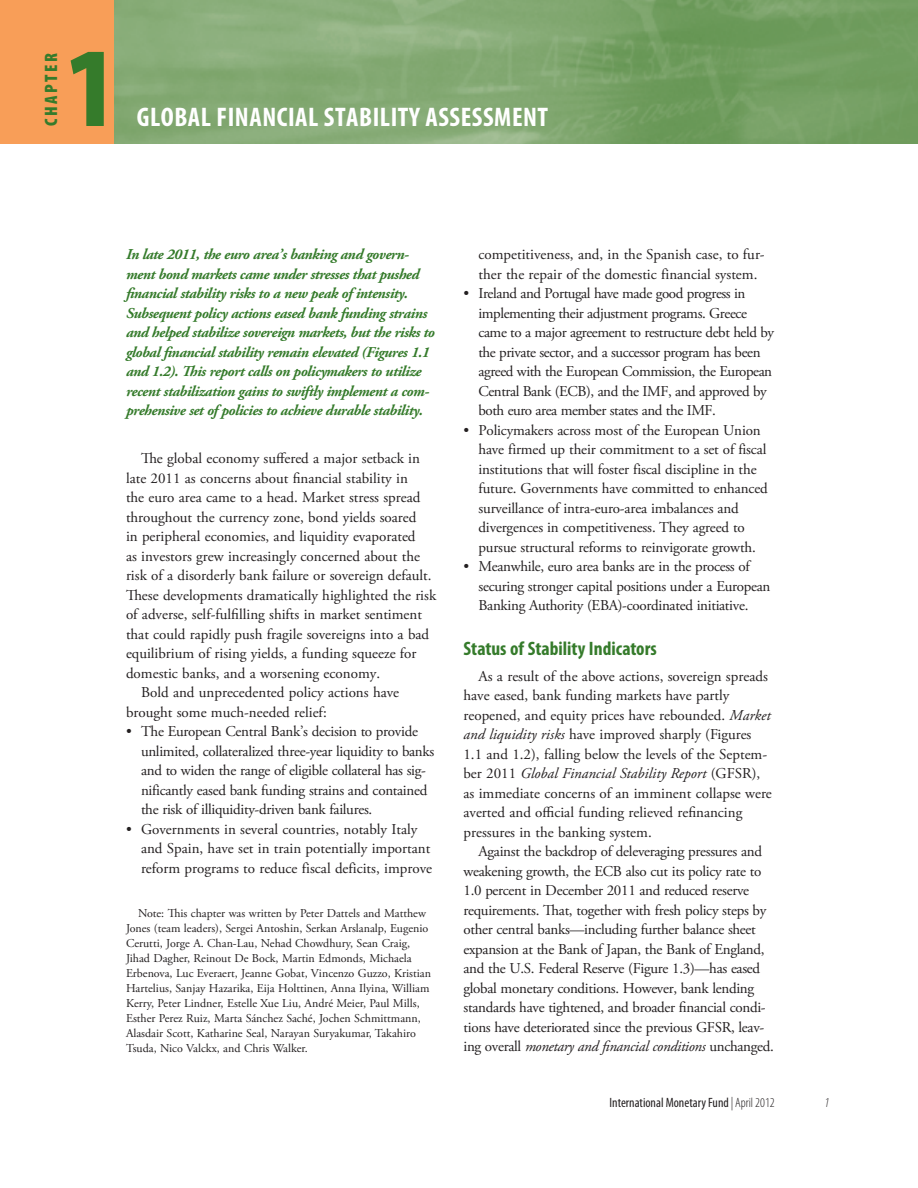
<style>
.page{position:relative;width:918px;height:1188px;background:#fff}
.page>*{position:absolute;margin:0;border:0;box-sizing:border-box;transform-origin:0 0}
.t1{font:900 condensed 114px "Myriad Pro";color:#357b2b}
.t2{font:700 condensed 27px "Myriad Pro";letter-spacing:.02em;color:#fff}
.t3{font:700 condensed 19.5px "Myriad Pro";color:#357b2b}
.t4{font:900 condensed 18px "Myriad Pro";letter-spacing:.135em;color:#357b2b}
.t5{font:15px/19.5px "Adobe Garamond Pro";letter-spacing:-.01em;color:#231f20}
.t6{font:italic 700 15px/19.5px "Adobe Garamond Pro";letter-spacing:-.03em;color:#357b2b}
.t7{font:15px/19.5px "Adobe Garamond Pro";letter-spacing:-.03em;color:#231f20}
.t8{font:condensed 13.5px "Myriad Pro";color:#231f20}
.t9{font:italic 300 condensed 13.5px "Myriad Pro";color:#231f20}
.t10{font:12px/15px "Adobe Garamond Pro";color:#231f20}
.s1{font-style:italic}
.s2{font-weight:300;font-style:italic}
.s3{font-weight:300}
</style>
<div class="page">
<div style="left:0;top:0;width:114px;height:144px;background:#f89e58"></div>
<img style="left:114px;top:0;width:804px;height:144px">
<p class="t4" style="left:39px;top:126px;width:74px;rotate:-90deg">chapter</p>
<h1 class="t1" style="left:66px;top:15px;width:52px">1</h1>
<h2 class="t2" style="left:137px;top:100px;width:413px">GLOBAL FINANCIAL STABILITY ASSESSMENT</h2>
<p class="t6" style="left:126px;top:245px;width:310px">In late 2011, the euro area’s banking and govern&shy;ment bond markets came under stresses that pushed financial stability risks to a new peak of intensity.<br>Subsequent policy actions eased bank funding strains and helped stabilize sovereign markets, but the risks to global financial stability remain elevated (Figures 1.1 and 1.2). This report calls on policymakers to utilize recent stabilization gains to swiftly implement a com&shy;prehensive set of policies to achieve durable stability.</p>
<p class="t5" style="left:141px;top:449px;width:281px">The global economy suffered a major setback in</p>
<p class="t5" style="left:126px;top:469px;width:283px">late 2011 as concerns about financial stability in</p>
<p class="t5" style="left:126px;top:488px;width:296px">the euro area came to a head. Market stress spread</p>
<p class="t5" style="left:126px;top:508px;width:292px">throughout the currency zone, bond yields soared</p>
<p class="t5" style="left:126px;top:527px;width:291px">in peripheral economies, and liquidity evaporated</p>
<p class="t5" style="left:126px;top:547px;width:296px">as investors grew increasingly concerned about the</p>
<p class="t5" style="left:126px;top:566px;width:307px">risk of a disorderly bank failure or sovereign default.</p>
<p class="t5" style="left:126px;top:586px;width:312px">These developments dramatically highlighted the risk</p>
<p class="t5" style="left:126px;top:605px;width:298px">of adverse, self-fulfilling shifts in market sentiment</p>
<p class="t5" style="left:126px;top:625px;width:305px">that could rapidly push fragile sovereigns into a bad</p>
<p class="t5" style="left:126px;top:644px;width:292px">equilibrium of rising yields, a funding squeeze for</p>
<p class="t5" style="left:126px;top:664px;width:256px">domestic banks, and a worsening economy.</p>
<p class="t5" style="left:141px;top:683px;width:260px">Bold and unprecedented policy actions have</p>
<p class="t5" style="left:126px;top:703px;width:202px">brought some much-needed relief:</p>
<p class="t5" style="left:141px;top:722px;width:295px;text-indent:-15px">• The European Central Bank’s decision to provide unlimited, collateralized three-year liquidity to banks and to widen the range of eligible collateral has sig&shy;nificantly eased bank funding strains and contained the risk of illiquidity-driven bank failures.</p>
<p class="t5" style="left:141px;top:820px;width:293px;text-indent:-15px">• Governments in several countries, notably Italy and Spain, have set in train potentially important reform programs to reduce fiscal deficits, improve</p>
<p class="t10" style="left:126px;top:906px;width:307px;text-indent:12px">Note: This chapter was written by Peter Dattels and Matthew Jones (team leaders), Sergei Antoshin, Serkan Arslanalp, Eugenio Cerutti, Jorge A. Chan-Lau, Nehad Chowdhury, Sean Craig, Jihad Dagher, Reinout De Bock, Martin Edmonds, Michaela Erbenova, Luc Everaert, Jeanne Gobat, Vincenzo Guzzo, Kristian Hartelius, Sanjay Hazarika, Eija Holttinen, Anna Ilyina, William Kerry, Peter Lindner, Estelle Xue Liu, André Meier, Paul Mills, Esther Perez Ruiz, Marta Sánchez Saché, Jochen Schmittmann, Alasdair Scott, Katharine Seal, Narayan Suryakumar, Takahiro Tsuda, Nico Valckx, and Chris Walker.</p>
<p class="t5" style="left:478px;top:245px;width:288px">competitiveness, and, in the Spanish case, to fur&shy;ther the repair of the domestic financial system.</p>
<p class="t7" style="left:478px;top:284px;width:297px;text-indent:-15px">• Ireland and Portugal have made good progress in implementing their adjustment programs. Greece came to a major agreement to restructure debt held by the private sector, and a successor program has been agreed with the European Commission, the European Central Bank (ECB), and the IMF, and approved by both euro area member states and the IMF.</p>
<p class="t5" style="left:478px;top:421px;width:291px;text-indent:-15px">• Policymakers across most of the European Union have firmed up their commitment to a set of fiscal institutions that will foster fiscal discipline in the future. Governments have committed to enhanced surveillance of intra-euro-area imbalances and divergences in competitiveness. They agreed to pursue structural reforms to reinvigorate growth.</p>
<p class="t5" style="left:478px;top:557px;width:293px;text-indent:-15px">• Meanwhile, euro area banks are in the process of securing stronger capital positions under a European<br>Banking Authority (EBA)-coordinated initiative.</p>
<h3 class="t3" style="left:464px;top:637px;width:195px">STATUS OF STABILITY INDICATORS</h3>
<p class="t5" style="left:463px;top:667px;width:310px;text-indent:15px">As a result of the above actions, sovereign spreads have eased, bank funding markets have partly reopened, and equity prices have rebounded. <span class="s1">Market and liquidity risks</span> have improved sharply (Figures 1.1 and 1.2), falling below the levels of the Septem&shy;ber 2011 <span class="s1">Global Financial Stability Report</span> (GFSR), as immediate concerns of an imminent collapse were averted and official funding relieved refinancing pressures in the banking system.</p>
<p class="t5" style="left:463px;top:842px;width:312px;text-indent:15px">Against the backdrop of deleveraging pressures and weakening growth, the ECB also cut its policy rate to 1.0 percent in December 2011 and reduced reserve requirements. That, together with fresh policy steps by other central banks—including further balance sheet expansion at the Bank of Japan, the Bank of England, and the U.S. Federal Reserve (Figure 1.3)—has eased global monetary conditions. However, bank lending standards have tightened, and broader financial condi&shy;tions have deteriorated since the previous GFSR, leav&shy;ing overall <span class="s1">monetary and financial conditions</span> unchanged.</p>
<p class="t8" style="left:610px;top:1094px;width:167px">International Monetary Fund <span class="s2">|</span> <span class="s3">April 2012</span></p>
<p class="t9" style="left:825px;top:1095px;width:6px">1</p>
</div>
